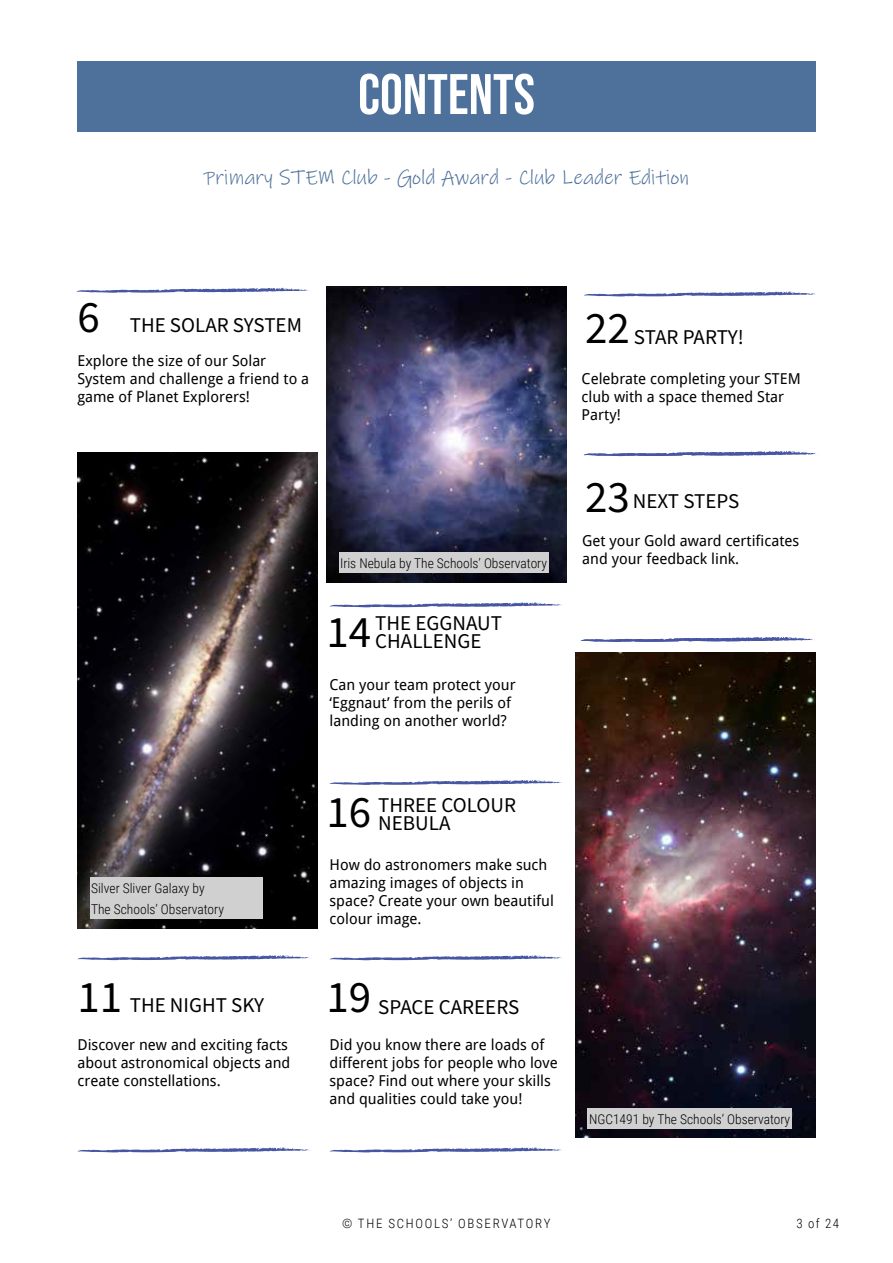
<style>
.page{position:relative;width:893px;height:1263px;background:#fff}
.page>*{position:absolute;margin:0;border:0;box-sizing:border-box;transform-origin:0 0}
.t1{font:57px "Bebas Neue";color:#fff}
.t2{font:45px "Source Sans Pro";color:#000}
.t3{font:21px/18px "Source Sans Pro";color:#000}
.t4{font:21px "Ink Free";color:#4e719b}
.t5{font:15px/18px "Droid Sans";color:#000}
.t6{font:300 13.5px/21px "Roboto Condensed";color:#000}
.t7{font:300 12.9px "Roboto Condensed";letter-spacing:.135em;color:#000}
</style>
<div class="page">
<img style="left:575px;top:652px;width:240px;height:486px">
<div style="left:586px;top:1111px;width:112px;height:17px;background:#d0d0d0"></div>
<div style="left:77px;top:61px;width:738px;height:70px;background:#4e719b"></div>
<svg style="left:581px;top:637px;width:232px;height:5px"></svg>
<svg style="left:584px;top:451px;width:234px;height:5px"></svg>
<svg style="left:584px;top:292px;width:234px;height:4px"></svg>
<svg style="left:76px;top:288px;width:233px;height:5px"></svg>
<svg style="left:77px;top:955px;width:233px;height:5px"></svg>
<svg style="left:330px;top:955px;width:232px;height:5px"></svg>
<svg style="left:330px;top:602px;width:232px;height:5px"></svg>
<svg style="left:330px;top:780px;width:232px;height:5px"></svg>
<img style="left:77px;top:452px;width:240px;height:476px">
<div style="left:90px;top:877px;width:173px;height:42px;background:#d0d0d0"></div>
<img style="left:326px;top:287px;width:240px;height:295px">
<div style="left:339px;top:552px;width:209px;height:21px;background:#d0d0d0"></div>
<div style="left:588px;top:1108px;width:204px;height:21px;background:#d0d0d0"></div>
<svg style="left:77px;top:1147px;width:233px;height:5px"></svg>
<svg style="left:330px;top:1147px;width:232px;height:5px"></svg>
<h1 class="t1" style="left:358px;top:62px;width:178px">CONTENTS</h1>
<h3 class="t4" style="left:204px;top:162px;width:487px">Primary STEM Club - Gold Award - Club Leader Edition</h3>
<h2 class="t2" style="left:77px;top:287px;width:24px">6</h2>
<h3 class="t3" style="left:130px;top:317px;width:174px">THE SOLAR SYSTEM</h3>
<h2 class="t2" style="left:585px;top:298px;width:46px">22</h2>
<h3 class="t3" style="left:634px;top:329px;width:111px">STAR PARTY!</h3>
<p class="t5" style="left:77px;top:351px;width:233px">Explore the size of our Solar<br>System and challenge a friend to a game of Planet Explorers!</p>
<p class="t6" style="left:340px;top:552px;width:208px">Iris Nebula by The Schools’ Observatory</p>
<h3 class="t3" style="left:375px;top:615px;width:128px">THE EGGNAUT<br>CHALLENGE</h3>
<h2 class="t2" style="left:326px;top:602px;width:46px">14</h2>
<p class="t5" style="left:330px;top:675px;width:188px">Can your team protect your ‘Eggnaut’ from the perils of landing on another world?</p>
<p class="t5" style="left:582px;top:369px;width:221px">Celebrate completing your STEM club with a space themed Star<br>Party!</p>
<h2 class="t2" style="left:585px;top:467px;width:46px">23</h2>
<h3 class="t3" style="left:633px;top:492px;width:108px">NEXT STEPS</h3>
<p class="t5" style="left:582px;top:531px;width:218px">Get your Gold award certificates and your feedback link.</p>
<h2 class="t2" style="left:326px;top:782px;width:46px">16</h2>
<h3 class="t3" style="left:378px;top:796px;width:139px">THREE COLOUR<br>NEBULA</h3>
<p class="t6" style="left:91px;top:877px;width:134px">Silver Sliver Galaxy by<br>The Schools’ Observatory</p>
<p class="t5" style="left:330px;top:855px;width:226px">How do astronomers make such amazing images of objects in space? Create your own beautiful colour image.</p>
<h2 class="t2" style="left:77px;top:967px;width:46px">11</h2>
<h3 class="t3" style="left:130px;top:996px;width:136px">THE NIGHT SKY</h3>
<h2 class="t2" style="left:326px;top:967px;width:46px">19</h2>
<h3 class="t3" style="left:378px;top:999px;width:142px">SPACE CAREERS</h3>
<p class="t5" style="left:77px;top:1035px;width:214px">Discover new and exciting facts about astronomical objects and create constellations.</p>
<p class="t5" style="left:330px;top:1035px;width:230px">Did you know there are loads of different jobs for people who love space? Find out where your skills and qualities could take you!</p>
<p class="t6" style="left:589px;top:1108px;width:203px">NGC1491 by The Schools’ Observatory</p>
<p class="t7" style="left:342px;top:1214px;width:210px">© THE SCHOOLS’ OBSERVATORY</p>
<p class="t7" style="left:796px;top:1214px;width:44px">3 of 24</p>
</div>
